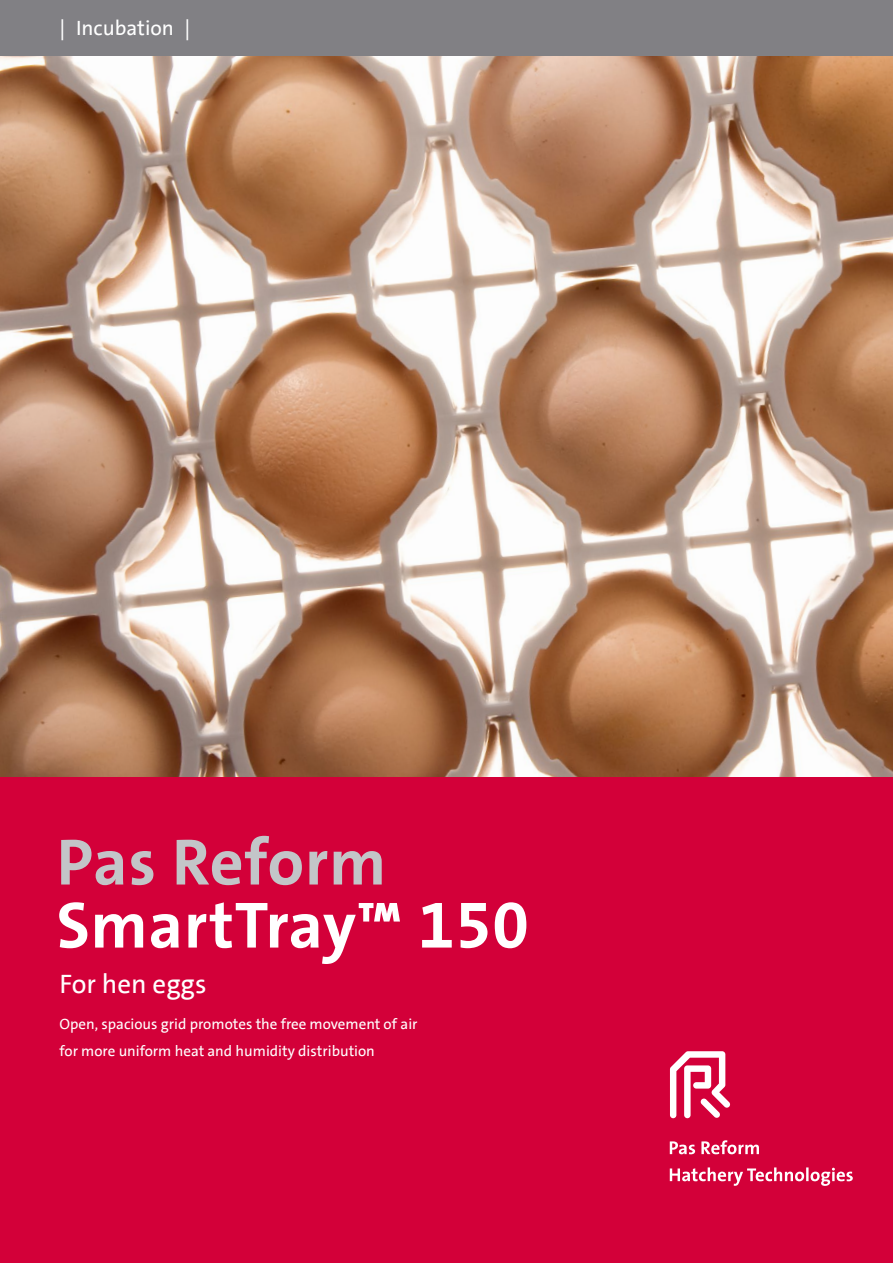
<style>
.page{position:relative;width:893px;height:1263px;background:#fff}
.page>*{position:absolute;margin:0;border:0;box-sizing:border-box;transform-origin:0 0}
.t1{font:700 66px "The Sans LT";letter-spacing:.01em;color:#fff}
.t2{font:700 66px "The Sans LT";letter-spacing:.01em;color:#c3c5c8}
.t3{font:27px "The Sans LT";color:#fff}
.t4{font:21px "The Sans LT";color:#fff}
.t5{font:15px/27px "The Sans LT";color:#fff}
</style>
<div class="page">
<div style="left:0;top:776px;width:893px;height:487px;background:#d30039"></div>
<svg style="left:670px;top:1051px;width:60px;height:67px"></svg>
<svg style="left:670px;top:1167px;width:183px;height:19px"></svg>
<svg style="left:670px;top:1140px;width:89px;height:14px"></svg>
<img style="left:0;top:55px;width:893px;height:721px">
<div style="left:0;top:0;width:893px;height:55px;background:#818084"></div>
<h3 class="t4" style="left:60px;top:14px;width:132px">| Incubation |</h3>
<h1 class="t2" style="left:57px;top:820px;width:331px">Pas Reform</h1>
<h1 class="t1" style="left:57px;top:883px;width:474px">SmartTray™ 150</h1>
<h2 class="t3" style="left:60px;top:966px;width:149px">For hen eggs</h2>
<p class="t5" style="left:60px;top:1010px;width:360px">Open, spacious grid promotes the free movement of air for more uniform heat and humidity distribution</p>
</div>
